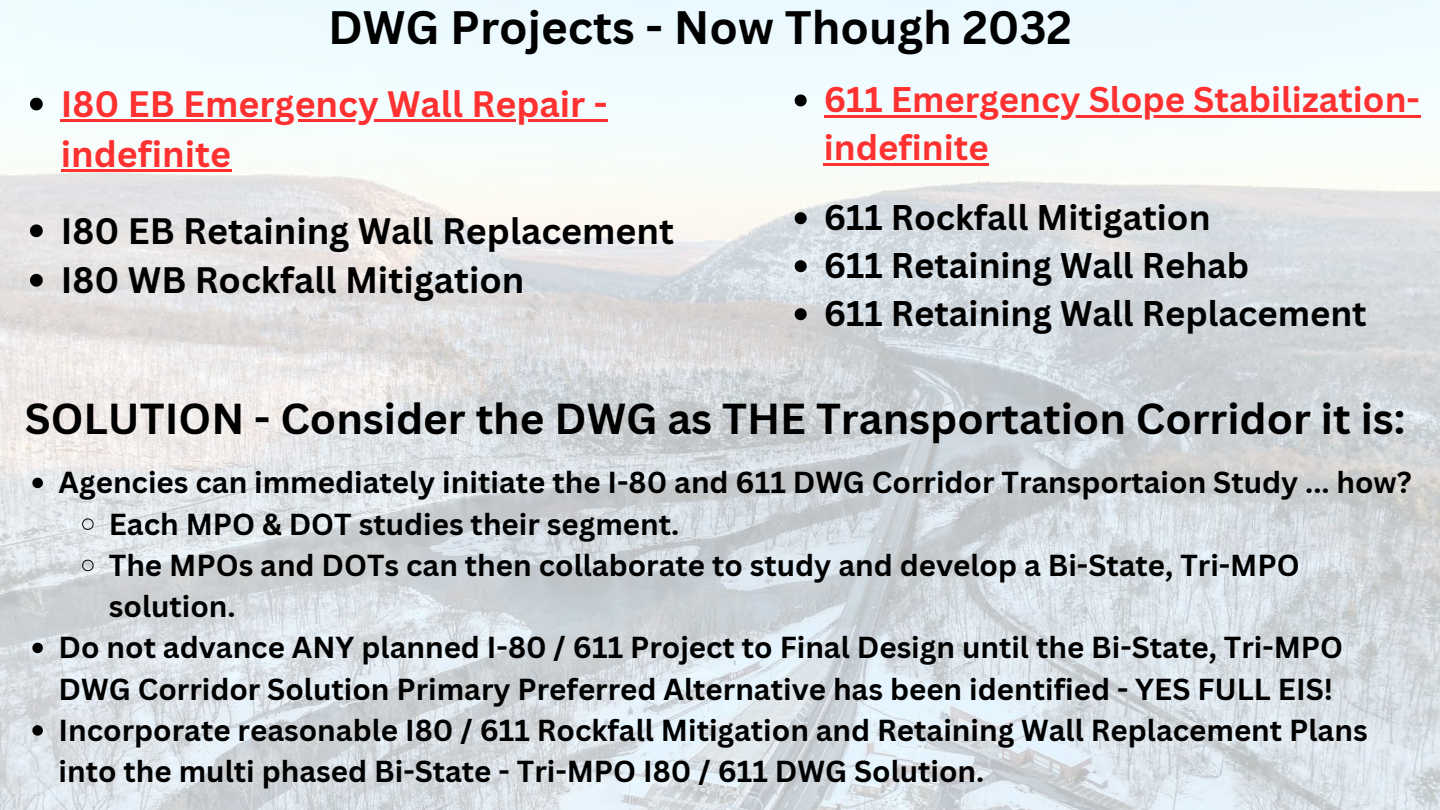
<style>
.page{position:relative;width:1440px;height:810px;background:#fff}
.page>*{position:absolute;margin:0;border:0;box-sizing:border-box;transform-origin:0 0}
.t1{font:700 45.6px "Canva Sans";color:#000}
.t2{font:700 42.2px "Canva Sans";color:#000}
.t3{font:700 35.8px "Canva Sans";color:#000}
.t4{font:700 35.8px/49.5px "Canva Sans";color:#ff3131}
.t5{font:700 34.7px "Canva Sans";color:#000}
.t6{font:700 34.7px/48px "Canva Sans";color:#ff3131}
.t7{font:700 29.6px/41.2px "Canva Sans";color:#000}
</style>
<div class="page">
<img style="left:0;top:0;width:1440px;height:810px">
<svg style="left:795px;top:94px;width:12px;height:12px"></svg>
<hr style="left:824px;top:115px;width:596px;height:3px;background:#ff3131">
<hr style="left:824px;top:163px;width:165px;height:3px;background:#ff3131">
<svg style="left:795px;top:212px;width:12px;height:12px"></svg>
<svg style="left:795px;top:260px;width:12px;height:12px"></svg>
<svg style="left:795px;top:308px;width:12px;height:12px"></svg>
<svg style="left:30px;top:98px;width:13px;height:12px"></svg>
<hr style="left:61px;top:119px;width:547px;height:3px;background:#ff3131">
<hr style="left:61px;top:169px;width:170px;height:3px;background:#ff3131">
<svg style="left:30px;top:224px;width:13px;height:13px"></svg>
<svg style="left:30px;top:274px;width:13px;height:13px"></svg>
<svg style="left:32px;top:478px;width:11px;height:10px"></svg>
<svg style="left:82px;top:518px;width:12px;height:12px"></svg>
<svg style="left:82px;top:559px;width:12px;height:13px"></svg>
<svg style="left:32px;top:643px;width:11px;height:10px"></svg>
<svg style="left:32px;top:725px;width:11px;height:11px"></svg>
<p class="t1" style="left:328px;top:-5px;width:745px">DWG Projects - Now Though 2032</p>
<h1 class="t6" style="left:824px;top:75px;width:598px">611 Emergency Slope Stabilization&shy;indefinite</h1>
<p class="t4" style="left:61px;top:79px;width:548px">I80 EB Emergency Wall Repair - indefinite</p>
<p class="t3" style="left:61px;top:206px;width:615px">I80 EB Retaining Wall Replacement</p>
<p class="t3" style="left:61px;top:255px;width:465px">I80 WB Rockfall Mitigation</p>
<p class="t5" style="left:824px;top:193px;width:388px">611 Rockfall Mitigation</p>
<p class="t5" style="left:824px;top:241px;width:427px">611 Retaining Wall Rehab</p>
<p class="t5" style="left:824px;top:289px;width:545px">611 Retaining Wall Replacement</p>
<p class="t2" style="left:25px;top:389px;width:1382px">SOLUTION - Consider the DWG as THE Transportation Corridor it is:</p>
<h1 class="t7" style="left:59px;top:461px;width:1355px">Agencies can immediately initiate the I-80 and 611 DWG Corridor Transportaion Study ... how?</h1>
<p class="t7" style="left:109px;top:503px;width:572px">Each MPO &amp; DOT studies their segment.</p>
<p class="t7" style="left:109px;top:544px;width:1192px">The MPOs and DOTs can then collaborate to study and develop a Bi-State, Tri-MPO solution.</p>
<p class="t7" style="left:59px;top:626px;width:1286px">Do not advance ANY planned I-80 / 611 Project to Final Design until the Bi-State, Tri-MPO<br>DWG Corridor Solution Primary Preferred Alternative has been identified - YES FULL EIS!</p>
<p class="t7" style="left:59px;top:709px;width:1311px">Incorporate reasonable I80 / 611 Rockfall Mitigation and Retaining Wall Replacement Plans into the multi phased Bi-State - Tri-MPO I80 / 611 DWG Solution.</p>
</div>
